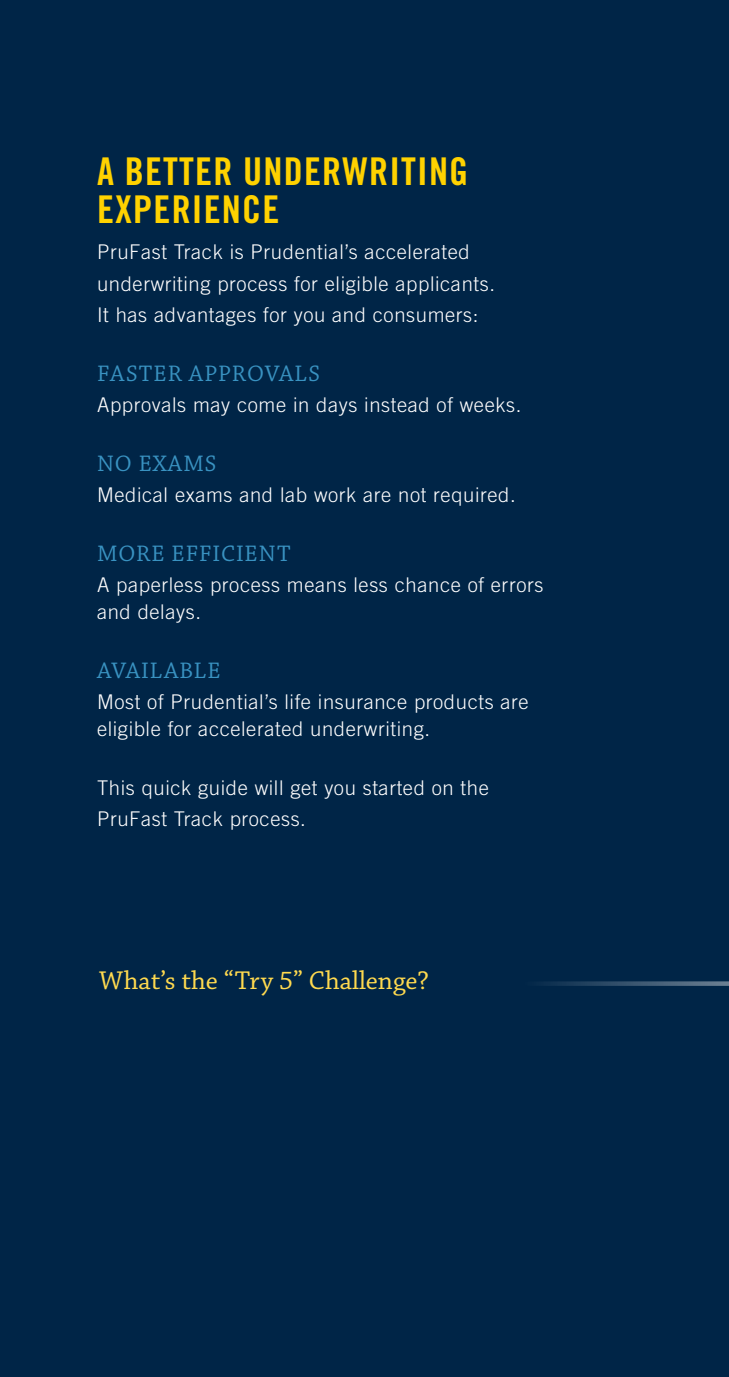
<style>
.page{position:relative;width:729px;height:1377px;background:#002547}
.page>*{position:absolute;margin:0;border:0;box-sizing:border-box;transform-origin:0 0}
.t1{font:38.25px/38.2px "Trade Gothic LT Std Bd Cn 20";letter-spacing:.03em;color:#ffd200}
.t2{font:27px "Chaparral Pro";color:#ffda4f}
.t3{font:23.62px "Chaparral Pro";letter-spacing:.04em;color:#3992c1}
.t4{font:300 20.25px/31.5px "Trade Gothic LT Std";letter-spacing:.03em;color:#fff}
</style>
<div class="page">
<svg style="left:543px;top:981px;width:186px;height:5px"></svg>
<h1 class="t1" style="left:97px;top:152px;width:373px">A BETTER UNDERWRITING<br>EXPERIENCE</h1>
<p class="t4" style="left:97px;top:236px;width:400px">PruFast Track is Prudential’s accelerated underwriting process for eligible applicants.<br>It has advantages for you and consumers:</p>
<p class="t3" style="left:97px;top:360px;width:225px">FASTER APPROVALS</p>
<p class="t4" style="left:97px;top:389px;width:426px">Approvals may come in days instead of weeks.</p>
<p class="t3" style="left:97px;top:450px;width:121px">NO EXAMS</p>
<p class="t4" style="left:97px;top:479px;width:420px">Medical exams and lab work are not required.</p>
<p class="t3" style="left:97px;top:540px;width:195px">MORE EFFICIENT</p>
<p class="t4" style="left:97px;top:571px;width:448px;line-height:27px">A paperless process means less chance of errors and delays.</p>
<p class="t3" style="left:97px;top:657px;width:125px">AVAILABLE</p>
<p class="t4" style="left:97px;top:688px;width:433px;line-height:27px">Most of Prudential’s life insurance products are eligible for accelerated underwriting.</p>
<p class="t4" style="left:97px;top:772px;width:393px">This quick guide will get you started on the<br>PruFast Track process.</p>
<h2 class="t2" style="left:99px;top:966px;width:331px">What’s the “Try 5” Challenge?</h2>
</div>
